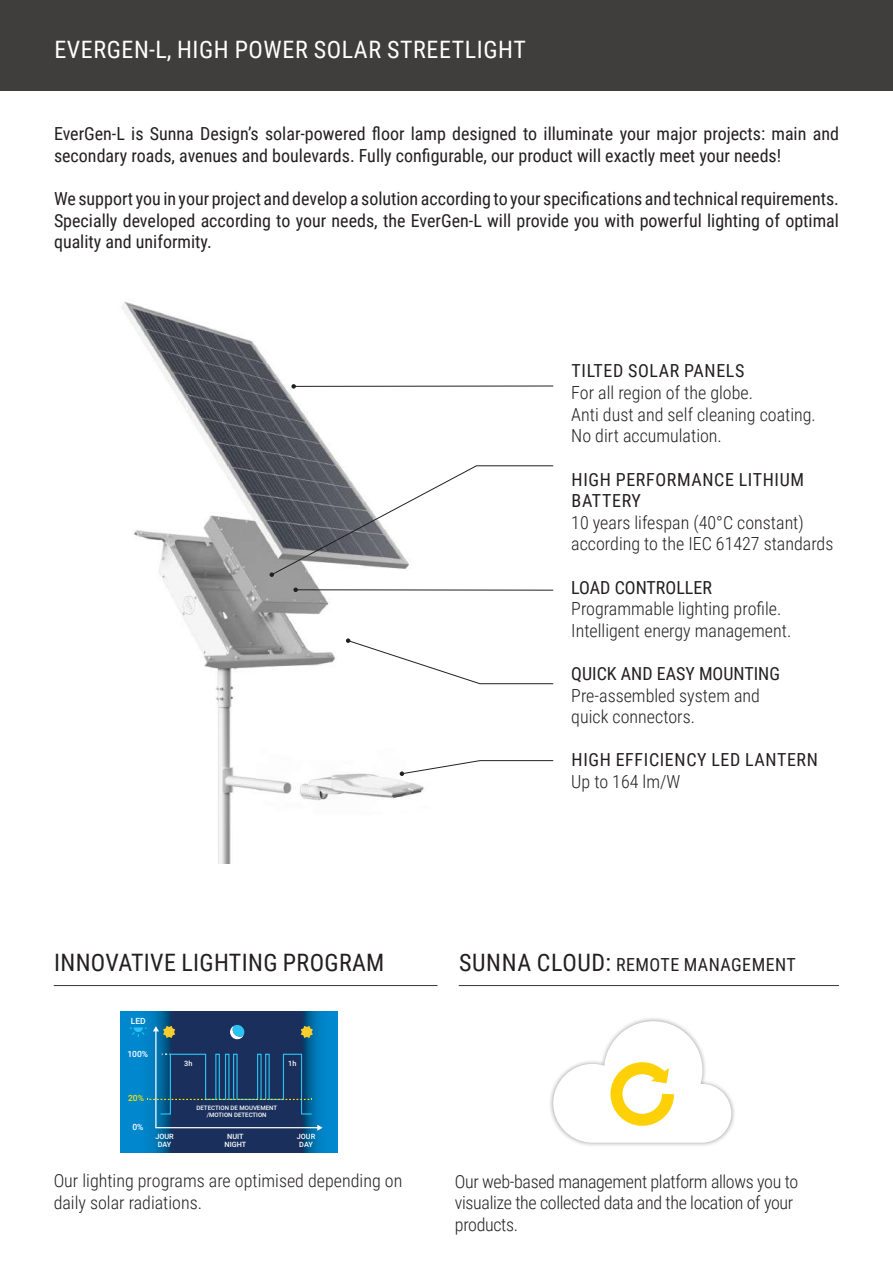
<style>
.page{position:relative;width:893px;height:1263px;background:#fff}
.page>*{position:absolute;margin:0;border:0;box-sizing:border-box;transform-origin:0 0}
.t1{font:24px "Roboto Condensed";letter-spacing:.025em;color:#fff}
.t2{font:24px "Roboto Condensed";letter-spacing:.015em;color:#231f20}
.t3{font:18px/21.6px "Roboto Condensed";color:#231f20}
.t4{font:300 18px/21.6px "Roboto Condensed";color:#231f20}
.t5{font:300 18px/21.6px "Roboto Condensed";letter-spacing:-.02em;color:#231f20}
.t6{font:18px/21.6px "Roboto Condensed";letter-spacing:.035em;color:#231f20}
.t7{font:18px "Roboto Condensed";letter-spacing:.025em;color:#231f20}
.t8{font:500 8.55px "Roboto";color:#fff}
.t9{font:500 8.55px "Roboto";color:#f4e609}
.t10{font:500 7.35px "Roboto";color:#fff}
.t11{font:500 6.15px/7.4px "Roboto";color:#fff;text-align:center}
.s1{font-size:24px}
</style>
<div class="page">
<img style="left:122px;top:302px;width:364px;height:562px">
<div style="left:0;top:0;width:893px;height:90px;background:#403d3d"></div>
<svg style="left:346px;top:638px;width:208px;height:46px"></svg>
<svg style="left:400px;top:760px;width:154px;height:16px"></svg>
<svg style="left:270px;top:465px;width:284px;height:112px"></svg>
<hr style="left:294px;top:386px;width:259px;height:1px;background:#231f20">
<svg style="left:291px;top:384px;width:5px;height:5px"></svg>
<svg style="left:293px;top:587px;width:261px;height:5px"></svg>
<hr style="left:459px;top:985px;width:380px;height:1px;background:#3b3635">
<hr style="left:54px;top:985px;width:383px;height:1px;background:#3b3635">
<div style="left:549px;top:1016px;width:187px;height:131px;background:#231f20;opacity:.4"></div>
<svg style="left:553px;top:1021px;width:178px;height:122px"></svg>
<svg style="left:121px;top:1012px;width:217px;height:140px;background:#0b5a93"></svg>
<svg style="left:130px;top:1025px;width:193px;height:106px;background:#1a517e"></svg>
<h1 class="t1" style="left:54px;top:32px;width:473px">EVERGEN-L, HIGH POWER SOLAR STREETLIGHT</h1>
<p class="t3" style="left:54px;top:122px;width:786px">EverGen-L is Sunna Design’s solar-powered floor lamp designed to illuminate your major projects: main and secondary roads, avenues and boulevards. Fully configurable, our product will exactly meet your needs!</p>
<p class="t3" style="left:54px;top:187px;width:786px;text-align:justify">We support you in your project and develop a solution according to your specifications and technical requirements.<br>Specially developed according to your needs, the EverGen-L will provide you with powerful lighting of optimal quality and uniformity.</p>
<p class="t6" style="left:572px;top:360px;width:174px">TILTED SOLAR PANELS</p>
<p class="t4" style="left:571px;top:381px;width:246px">For all region of the globe.<br>Anti dust and self cleaning coating.<br>No dirt accumulation.</p>
<p class="t6" style="left:572px;top:468px;width:234px">HIGH PERFORMANCE LITHIUM<br>BATTERY</p>
<p class="t4" style="left:571px;top:511px;width:264px">10 years lifespan (40°C constant) according to the IEC 61427 standards</p>
<p class="t3" style="left:571px;top:576px;width:142px">LOAD CONTROLLER</p>
<p class="t4" style="left:571px;top:597px;width:221px">Programmable lighting profile.<br>Intelligent energy management.</p>
<p class="t3" style="left:571px;top:662px;width:210px">QUICK AND EASY MOUNTING</p>
<p class="t4" style="left:571px;top:684px;width:190px">Pre-assembled system and quick connectors.</p>
<p class="t6" style="left:572px;top:748px;width:248px">HIGH EFFICIENCY LED LANTERN</p>
<p class="t4" style="left:571px;top:770px;width:111px">Up to 164 lm/W</p>
<h1 class="t2" style="left:54px;top:945px;width:332px">INNOVATIVE LIGHTING PROGRAM</h1>
<p class="t7" style="left:459px;top:952px;width:338px"><span class="s1">SUNNA CLOUD:</span> REMOTE MANAGEMENT</p>
<p class="t8" style="left:131px;top:1014px;width:17px">LED</p>
<p class="t8" style="left:127px;top:1048px;width:22px">100%</p>
<p class="t10" style="left:184px;top:1058px;width:10px">3h</p>
<p class="t10" style="left:288px;top:1058px;width:10px">1h</p>
<p class="t9" style="left:128px;top:1092px;width:17px">20%</p>
<p class="t8" style="left:132px;top:1121px;width:13px">0%</p>
<p class="t10" style="left:155px;top:1131px;width:20px">JOUR</p>
<p class="t11" style="left:196px;top:1104px;width:82px">DETECTION DE MOUVEMENT /MOTION DETECTION</p>
<p class="t10" style="left:227px;top:1131px;width:18px">NUIT</p>
<p class="t10" style="left:297px;top:1131px;width:20px">JOUR</p>
<p class="t10" style="left:158px;top:1139px;width:15px">DAY</p>
<p class="t10" style="left:225px;top:1139px;width:23px">NIGHT</p>
<p class="t10" style="left:299px;top:1139px;width:15px">DAY</p>
<p class="t4" style="left:54px;top:1169px;width:350px">Our lighting programs are optimised depending on daily solar radiations.</p>
<p class="t5" style="left:455px;top:1170px;width:345px">Our web-based management platform allows you to visualize the collected data and the location of your products.</p>
</div>
